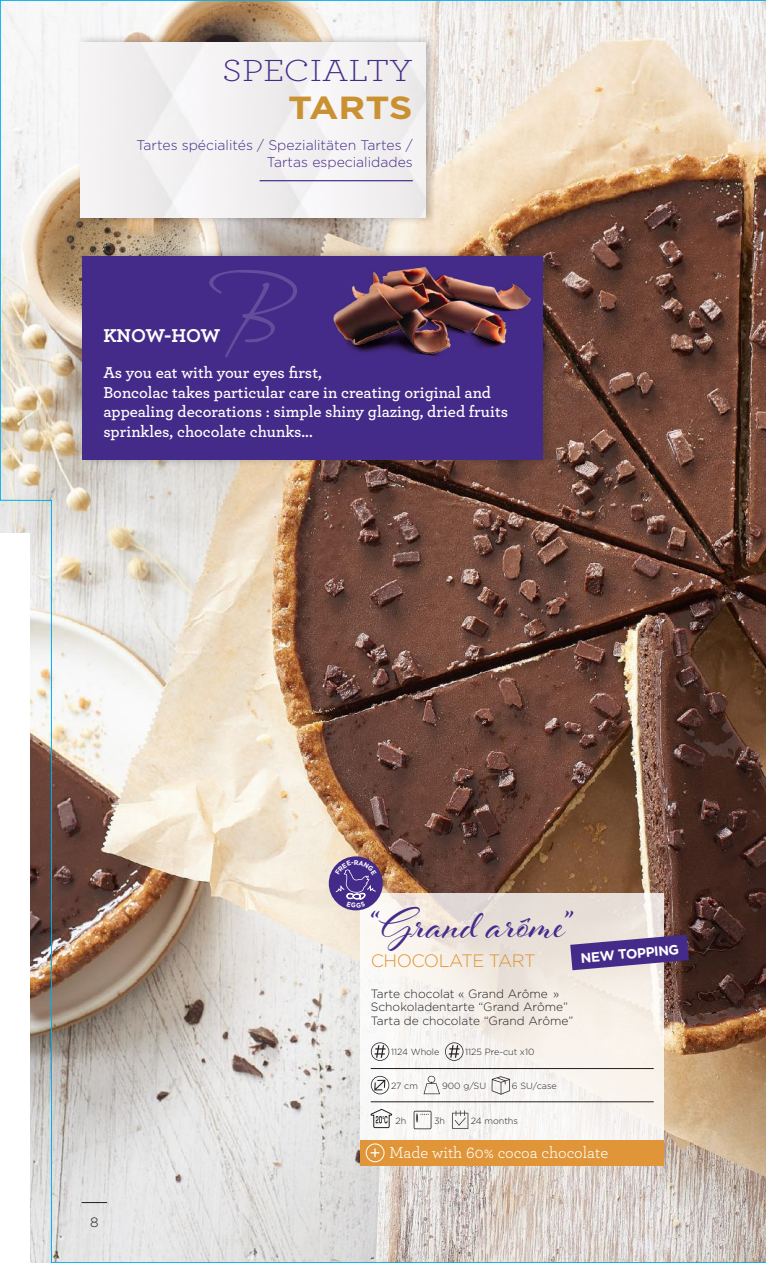
<style>
.page{position:relative;width:766px;height:1263px;background:#fff}
.page>*{position:absolute;margin:0;border:0;box-sizing:border-box;transform-origin:0 0}
.t1{font:46.5px "Al Fresco";letter-spacing:.04em;color:#452b89}
.t2{font:300 31.95px "Archer";color:#452b89;scale:1.16 1}
.t3{font:700 31.95px "Gotham";letter-spacing:-.005em;color:#ca9132;scale:1.16 1}
.t4{font:700 19.5px "Archer";color:#fff}
.t5{font:300 18px "Gotham";letter-spacing:-.03em;color:#e09538}
.t6{font:600 16.5px/19.5px "Archer";color:#fff}
.t7{font:16.5px "Archer";color:#fff}
.t8{font:300 13.95px/16.5px "Gotham";color:#452b89;text-align:right}
.t9{font:700 13.5px "Gotham";color:#fff}
.t10{font:300 13.5px "Gotham";color:#241f1f}
.t11{font:300 12px/13.5px "Gotham";color:#241f1f}
.t12{font:300 9px "Gotham";color:#241f1f}
</style>
<div class="page">
<img style="left:0;top:0;width:765px;height:1263px">
<svg style="left:335px;top:860px;width:41px;height:48px"></svg>
<h2 class="t2" style="left:222px;top:49px;width:166px">SPECIALTY</h2>
<h2 class="t3" style="left:288px;top:89px;width:109px">TARTS</h2>
<p class="t8" style="left:136px;top:137px;width:278px">Tartes spécialités / Spezialitäten Tartes /<br>Tartas especialidades</p>
<p class="t4" style="left:103px;top:320px;width:119px">KNOW-HOW</p>
<p class="t6" style="left:103px;top:362px;width:406px">As you eat with your eyes first,<br>Boncolac takes particular care in creating original and appealing decorations : simple shiny glazing, dried fruits sprinkles, chocolate chunks...</p>
<h1 class="t1" style="left:370px;top:894px;width:205px">“Grand arôme”</h1>
<p class="t5" style="left:370px;top:950px;width:166px">CHOCOLATE TART</p>
<p class="t11" style="left:370px;top:986px;width:204px">Tarte chocolat « Grand Arôme »<br>Schokoladentarte “Grand Arôme”<br>Tarta de chocolate “Grand Arôme”</p>
<p class="t12" style="left:391px;top:1046px;width:50px">1124 Whole</p>
<p class="t12" style="left:465px;top:1046px;width:71px">1125 Pre-cut x10</p>
<p class="t12" style="left:391px;top:1080px;width:28px">27 cm</p>
<p class="t12" style="left:442px;top:1080px;width:46px">900 g/SU</p>
<p class="t12" style="left:512px;top:1080px;width:46px">6 SU/case</p>
<p class="t12" style="left:395px;top:1115px;width:12px">2h</p>
<p class="t12" style="left:434px;top:1115px;width:13px">3h</p>
<p class="t12" style="left:470px;top:1115px;width:49px">24 months</p>
<p class="t9" style="left:580px;top:950px;width:100px;rotate:-5deg">NEW TOPPING</p>
<p class="t10" style="left:90px;top:1213px;width:10px">8</p>
<p class="t7" style="left:389px;top:1141px;width:221px">Made with 60% cocoa chocolate</p>
</div>
